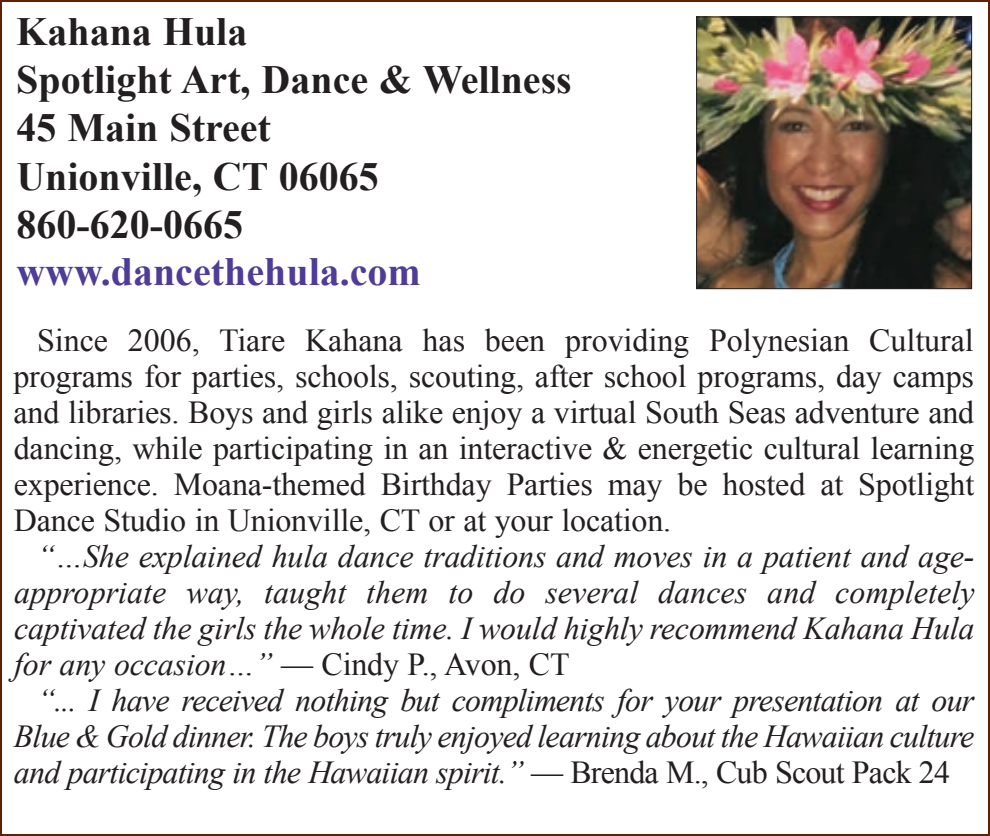
<style>
.page{position:relative;width:990px;height:836px;background:#fff}
.page>*{position:absolute;margin:0;border:0;box-sizing:border-box;transform-origin:0 0}
.t1{font:700 40px/48px "Times New Roman";color:#231f20}
.t2{font:700 40px "Times New Roman";color:#4d3c98}
.t3{font:italic 32px/36px "Times New Roman";letter-spacing:-.025em;color:#231f20;text-align:justify}
.t4{font:32px/36px "Times New Roman";letter-spacing:-.005em;color:#231f20;text-align:justify}
.s1{font-style:normal}
</style>
<div class="page">
<img style="left:698px;top:18px;width:272px;height:269px">
<div style="left:696px;top:16px;width:276px;height:273px;border:1px solid #231f20"></div>
<p class="t1" style="left:16px;top:7px;width:557px">Kahana Hula<br>Spotlight Art, Dance &amp; Wellness<br>45 Main Street<br>Unionville, CT 06065<br>860-620-0665</p>
<p class="t2" style="left:16px;top:244px;width:406px">www.dancethehula.com</p>
<p class="t4" style="left:13px;top:321px;width:962px;text-indent:24px">Since 2006, Tiare Kahana has been providing Polynesian Cultural programs for parties, schools, scouting, after school programs, day camps and libraries. Boys and girls alike enjoy a virtual South Seas adventure and dancing, while participating in an interactive &amp; energetic cultural learning experience. Moana-themed Birthday Parties may be hosted at Spotlight Dance Studio in Unionville, CT or at your location.</p>
<p class="t3" style="left:14px;top:537px;width:962px;text-indent:23px">“…She explained hula dance traditions and moves in a patient and age&shy;appropriate way, taught them to do several dances and completely captivated the girls the whole time. I would highly recommend Kahana Hula for any occasion…” <span class="s1">— Cindy P., Avon, CT</span></p>
<p class="t3" style="left:14px;top:681px;width:962px;text-indent:23px">“... I have received nothing but compliments for your presentation at our Blue &amp; Gold dinner. The boys truly enjoyed learning about the Hawaiian culture and participating in the Hawaiian spirit.” <span class="s1">— Brenda M., Cub Scout Pack 24</span></p>
</div>
